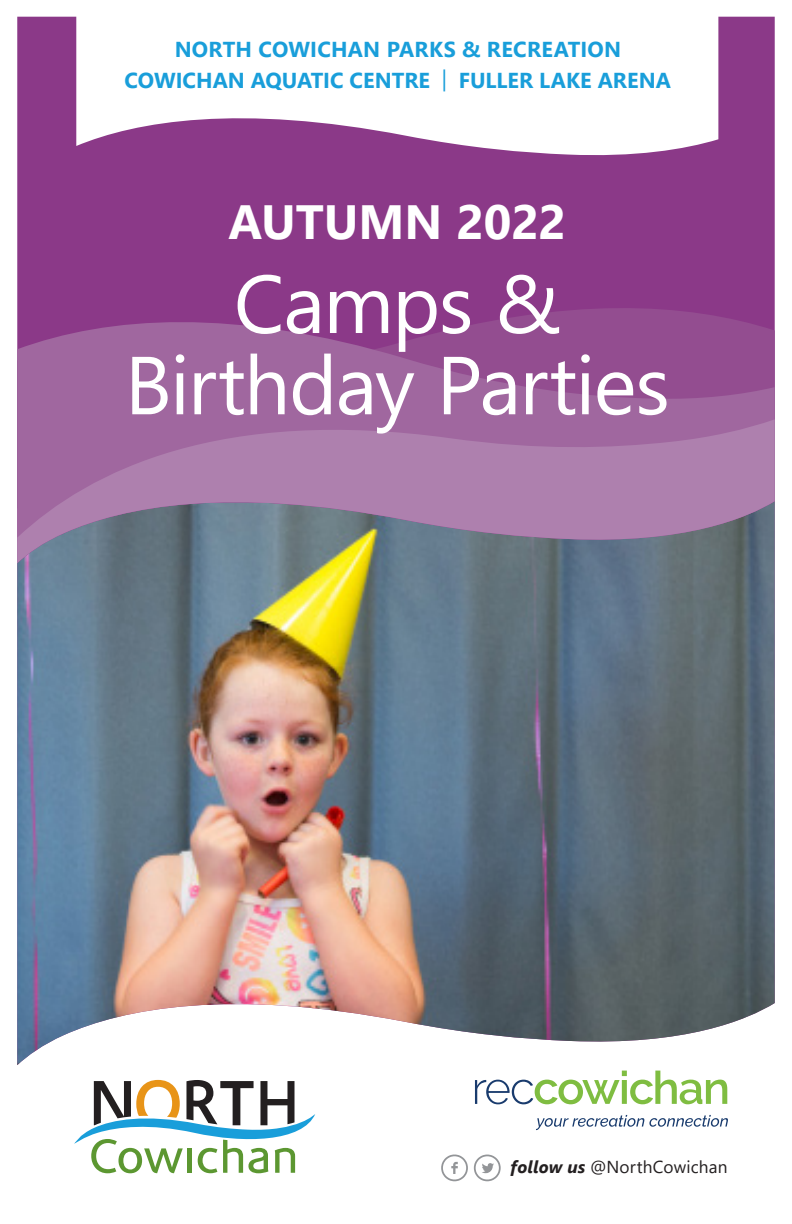
<style>
.page{position:relative;width:792px;height:1224px;background:#fff}
.page>*{position:absolute;margin:0;border:0;box-sizing:border-box;transform-origin:0 0}
.t1{font:82px "Segoe UI";letter-spacing:-.02em;color:#fff}
.t2{font:700 48px "Segoe UI";color:#fff}
.t3{font:700 21.6px "Segoe UI";letter-spacing:.005em;color:#199eda}
.t4{font:17.2px "Segoe UI";letter-spacing:.01em;color:#231f20}
.s1{font-weight:400}
.s2{font-weight:700;font-style:italic}
</style>
<div class="page">
<div style="left:17px;top:17px;width:758px;height:279px;background:#8b3988"></div>
<img style="left:17px;top:563px;width:758px;height:502px">
<div style="left:17px;top:296px;width:758px;height:11px;background:#8b3988"></div>
<svg style="left:17px;top:307px;width:758px;height:100px"></svg>
<svg style="left:17px;top:407px;width:758px;height:156px"></svg>
<svg style="left:76px;top:16px;width:642px;height:141px"></svg>
<svg style="left:536px;top:1115px;width:192px;height:15px"></svg>
<svg style="left:475px;top:1071px;width:252px;height:33px"></svg>
<svg style="left:441px;top:1154px;width:27px;height:27px"></svg>
<svg style="left:474px;top:1155px;width:27px;height:26px"></svg>
<svg style="left:74px;top:1080px;width:241px;height:93px"></svg>
<p class="t3" style="left:175px;top:29px;width:448px">NORTH COWICHAN PARKS &amp; RECREATION</p>
<p class="t3" style="left:125px;top:60px;width:548px">COWICHAN AQUATIC CENTRE <span class="s1">|</span> FULLER LAKE ARENA</p>
<p class="t2" style="left:229px;top:177px;width:339px">AUTUMN 2022</p>
<p class="t1" style="left:234px;top:227px;width:328px">Camps &amp;</p>
<p class="t1" style="left:125px;top:308px;width:547px">Birthday Parties</p>
<p class="t4" style="left:511px;top:1151px;width:218px"><span class="s2">follow us</span> @NorthCowichan</p>
</div>
